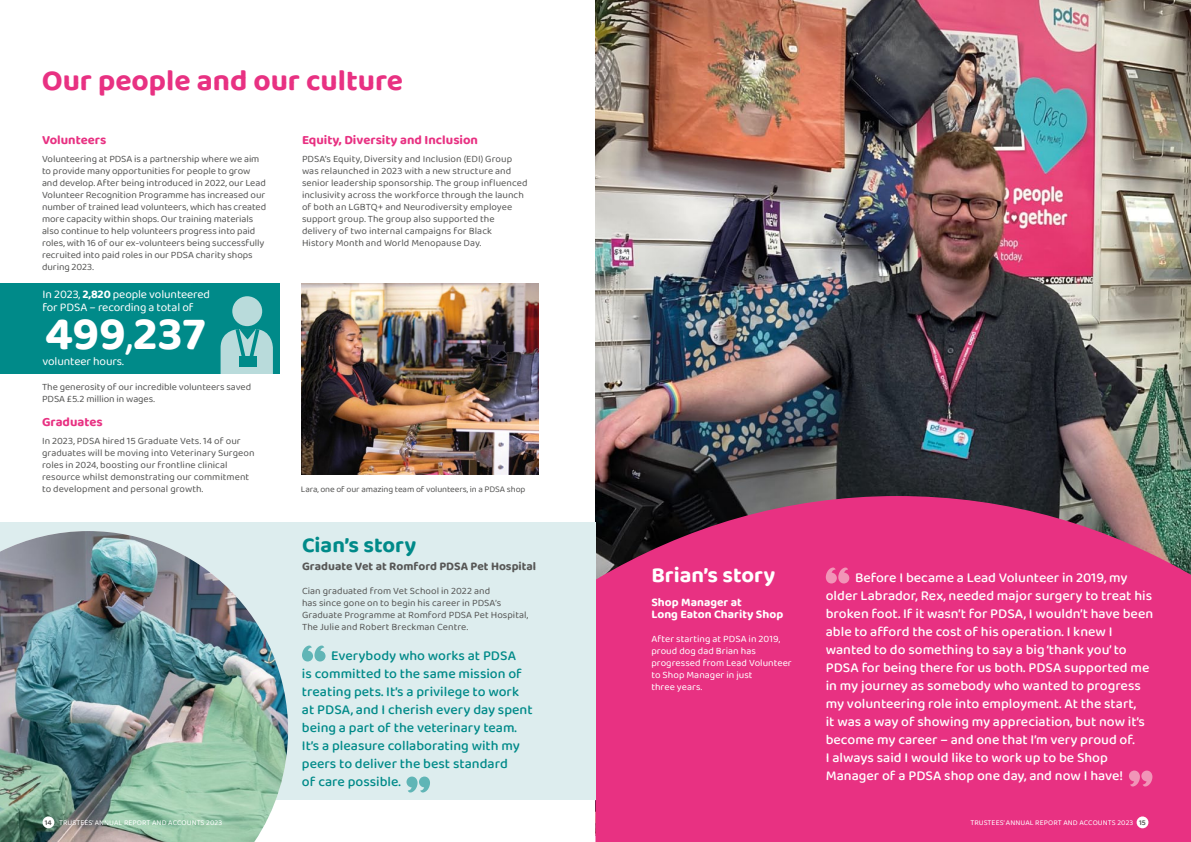
<style>
.page{position:relative;width:1191px;height:842px;background:#fff}
.page>*{position:absolute;margin:0;border:0;box-sizing:border-box;transform-origin:0 0}
.t1{font:700 48px "Baloo 2";letter-spacing:-.005em;color:#fff}
.t2{font:700 30px "Baloo 2";color:#e83182}
.t3{font:700 22px "Baloo 2";color:#fff}
.t4{font:700 22px "Baloo 2";color:#008a89}
.t5{font:500 14px/18px "Baloo 2";color:#fff}
.t6{font:500 14px/18px "Baloo 2";color:#008a89}
.t7{font:700 13px "Baloo 2";color:#e83182}
.t8{font:12px/13px "Baloo 2";letter-spacing:-.01em;color:#fff}
.t9{font:700 12px "Baloo 2";color:#575756}
.t10{font:700 12px/12px "Baloo 2";color:#fff}
.t11{font:10px/12px "Baloo 2";color:#575756}
.t12{font:10px/12px "Baloo 2";letter-spacing:.005em;color:#fff}
.t13{font:9px "Baloo 2";letter-spacing:-.01em;color:#575756}
.t14{font:7.5px "Baloo 2";letter-spacing:.01em;color:#fff}
.s1{font-weight:700}
.s2{font-weight:400}
.s3{font-weight:600;color:#575756}
</style>
<div class="page">
<img style="left:595px;top:0;width:596px;height:496px">
<svg style="left:595px;top:496px;width:596px;height:346px;fill:#e83182"></svg>
<div style="left:0;top:522px;width:595px;height:277px;background:#ddedee"></div>
<img style="left:0;top:531px;width:288px;height:311px">
<svg style="left:302px;top:645px;width:23px;height:16px"></svg>
<svg style="left:406px;top:776px;width:24px;height:16px"></svg>
<svg style="left:825px;top:567px;width:24px;height:16px"></svg>
<svg style="left:1128px;top:770px;width:24px;height:16px"></svg>
<img style="left:301px;top:284px;width:238px;height:190px">
<div style="left:0;top:283px;width:279px;height:90px;background:#008a89"></div>
<svg style="left:220px;top:329px;width:53px;height:44px"></svg>
<div style="left:232px;top:296px;width:30px;height:30px;background:#b9dbdb;border-radius:50%"></div>
<div style="left:1136px;top:816px;width:12px;height:12px;background:#fff;border-radius:50%"></div>
<div style="left:43px;top:816px;width:11px;height:12px;background:#fff;border-radius:50%"></div>
<h2 class="t2" style="left:42px;top:59px;width:363px">Our people and our culture</h2>
<h3 class="t7" style="left:42px;top:131px;width:66px">Volunteers</h3>
<p class="t11" style="left:42px;top:153px;width:226px">Volunteering at PDSA is a partnership where we aim to provide many opportunities for people to grow and develop. After being introduced in 2022, our Lead Volunteer Recognition Programme has increased our number of trained lead volunteers, which has created more capacity within shops. Our training materials also continue to help volunteers progress into paid roles, with 16 of our ex-volunteers being successfully recruited into paid roles in our PDSA charity shops during 2023.</p>
<p class="t8" style="left:43px;top:288px;width:169px">In 2023, <span class="s1">2,820</span> people volunteered for PDSA – recording a total of</p>
<h1 class="t1" style="left:45px;top:300px;width:162px">499<span class="s2">,</span>237</h1>
<p class="t8" style="left:43px;top:355px;width:83px">volunteer hours.</p>
<p class="t11" style="left:42px;top:381px;width:211px">The generosity of our incredible volunteers saved<br>PDSA £5.2 million in wages.</p>
<h3 class="t7" style="left:42px;top:413px;width:62px">Graduates</h3>
<p class="t11" style="left:42px;top:435px;width:214px">In 2023, PDSA hired 15 Graduate Vets. 14 of our graduates will be moving into Veterinary Surgeon roles in 2024, boosting our frontline clinical resource whilst demonstrating our commitment to development and personal growth.</p>
<h3 class="t7" style="left:302px;top:131px;width:178px">Equity, Diversity and Inclusion</h3>
<p class="t11" style="left:302px;top:153px;width:227px">PDSA’s Equity, Diversity and Inclusion (EDI) Group was relaunched in 2023 with a new structure and senior leadership sponsorship. The group influenced inclusivity across the workforce through the launch of both an LGBTQ+ and Neurodiversity employee support group. The group also supported the delivery of two internal campaigns for Black<br>History Month and World Menopause Day.</p>
<p class="t13" style="left:301px;top:483px;width:226px">Lara, one of our amazing team of volunteers, in a PDSA shop</p>
<h3 class="t4" style="left:302px;top:530px;width:116px">Cian’s story</h3>
<p class="t9" style="left:302px;top:558px;width:236px">Graduate Vet at Romford PDSA Pet Hospital</p>
<p class="t11" style="left:302px;top:585px;width:228px">Cian graduated from Vet School in 2022 and<br>has since gone on to begin his career in PDSA’s Graduate Programme at Romford PDSA Pet Hospital, The Julie and Robert Breckman Centre.</p>
<p class="t6" style="left:302px;top:647px;width:232px;text-indent:29px">Everybody who works at PDSA<br>is committed to the same mission of treating pets. It’s a privilege to work at PDSA, and I cherish every day spent being a part of the veterinary team.<br>It’s a pleasure collaborating with my peers to deliver the best standard<br>of care possible.</p>
<h3 class="t3" style="left:651px;top:560px;width:125px">Brian’s story</h3>
<p class="t10" style="left:651px;top:597px;width:133px">Shop Manager at<br>Long Eaton Charity Shop</p>
<p class="t12" style="left:651px;top:633px;width:142px">After starting at PDSA in 2019, proud dog dad Brian has progressed from Lead Volunteer to Shop Manager in just<br>three years.</p>
<p class="t5" style="left:825px;top:569px;width:329px;text-indent:29px">Before I became a Lead Volunteer in 2019, my older Labrador, Rex, needed major surgery to treat his broken foot. If it wasn’t for PDSA, I wouldn’t have been able to afford the cost of his operation. I knew I wanted to do something to say a big ‘thank you’ to PDSA for being there for us both. PDSA supported me in my journey as somebody who wanted to progress my volunteering role into employment. At the start,<br>it was a way of showing my appreciation, but now it’s become my career – and one that I’m very proud of.<br>I always said I would like to work up to be Shop Manager of a PDSA shop one day, and now I have!</p>
<p class="t14" style="left:45px;top:817px;width:60px"><span class="s3">14</span> TRUSTEES’ Annual</p>
<p class="t14" style="left:124px;top:817px;width:10px">Report</p>
<p class="t14" style="left:152px;top:817px;width:6px">and</p>
<p class="t14" style="left:168px;top:817px;width:10px">Accounts</p>
<p class="t14" style="left:206px;top:817px;width:17px">2023</p>
<p class="t14" style="left:970px;top:817px;width:46px">TRUSTEES’ Annual</p>
<p class="t14" style="left:1035px;top:817px;width:10px">Report</p>
<p class="t14" style="left:1063px;top:817px;width:6px">and</p>
<p class="t14" style="left:1079px;top:817px;width:10px">Accounts</p>
<p class="t14" style="left:1117px;top:817px;width:30px">2023 <span class="s3">15</span></p>
</div>
